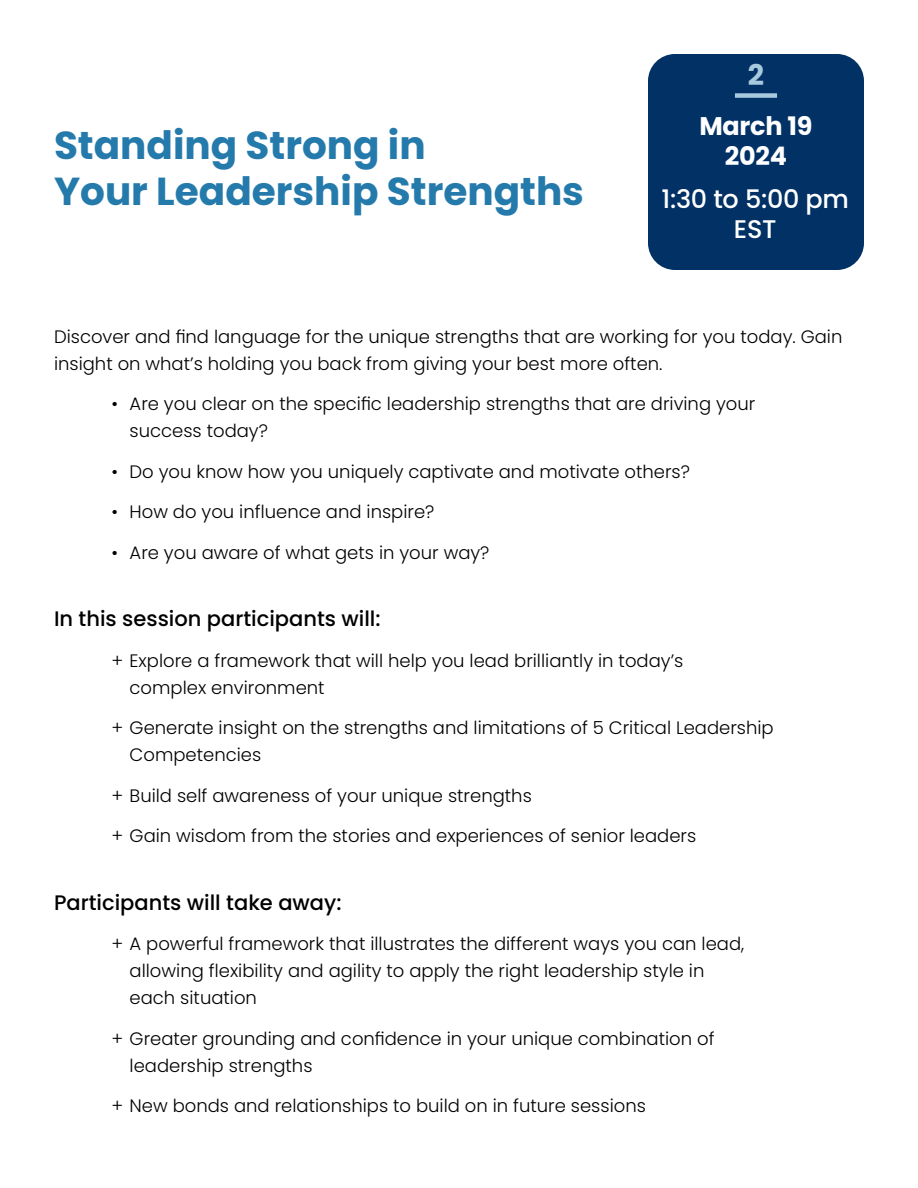
<style>
.page{position:relative;width:918px;height:1188px;background:#fff}
.page>*{position:absolute;margin:0;border:0;box-sizing:border-box;transform-origin:0 0}
.t1{font:700 39px/46.8px "Poppins";color:#257aac}
.t2{font:700 28.5px "Poppins";color:#a8cade}
.t3{font:500 25.5px/30px "Poppins";letter-spacing:-.01em;color:#fff;text-align:center}
.t4{font:700 25.5px/30px "Poppins";letter-spacing:-.01em;color:#fff;text-align:center}
.t5{font:500 21px "Poppins";color:#000}
.t6{font:300 18px/27px "Poppins";color:#000}
</style>
<div class="page">
<div style="left:648px;top:54px;width:216px;height:216px;background:#013165;border-radius:27px"></div>
<div style="left:735px;top:93px;width:42px;height:5px;background:#a8cade"></div>
<h1 class="t1" style="left:54px;top:122px;width:532px">Standing Strong in<br>Your Leadership Strengths</h1>
<h2 class="t2" style="left:748px;top:59px;width:18px">2</h2>
<h3 class="t4" style="left:699px;top:111px;width:115px">March 19<br>2024</h3>
<h3 class="t3" style="left:661px;top:185px;width:189px">1:30 to 5:00 pm<br>EST</h3>
<p class="t6" style="left:54px;top:323px;width:790px">Discover and find language for the unique strengths that are working for you today. Gain insight on what’s holding you back from giving your best more often.</p>
<p class="t6" style="left:130px;top:391px;width:627px;text-indent:-18px">• Are you clear on the specific leadership strengths that are driving your success today?</p>
<p class="t6" style="left:112px;top:458px;width:580px">• Do you know how you uniquely captivate and motivate others?</p>
<p class="t6" style="left:112px;top:499px;width:324px">• How do you influence and inspire?</p>
<p class="t6" style="left:112px;top:539px;width:379px">• Are you aware of what gets in your way?</p>
<p class="t5" style="left:54px;top:607px;width:328px">In this session participants will:</p>
<p class="t6" style="left:130px;top:647px;width:555px;text-indent:-18px">+ Explore a framework that will help you lead brilliantly in today’s complex environment</p>
<p class="t6" style="left:130px;top:715px;width:646px;text-indent:-18px">+ Generate insight on the strengths and limitations of 5 Critical Leadership<br>Competencies</p>
<p class="t6" style="left:112px;top:782px;width:422px">+ Build self awareness of your unique strengths</p>
<p class="t6" style="left:112px;top:823px;width:586px">+ Gain wisdom from the stories and experiences of senior leaders</p>
<p class="t5" style="left:54px;top:890px;width:289px">Participants will take away:</p>
<p class="t6" style="left:130px;top:931px;width:616px;text-indent:-18px">+ A powerful framework that illustrates the different ways you can lead, allowing flexibility and agility to apply the right leadership style in each situation</p>
<p class="t6" style="left:130px;top:1025px;width:586px;text-indent:-18px">+ Greater grounding and confidence in your unique combination of leadership strengths</p>
<p class="t6" style="left:112px;top:1093px;width:536px">+ New bonds and relationships to build on in future sessions</p>
</div>
